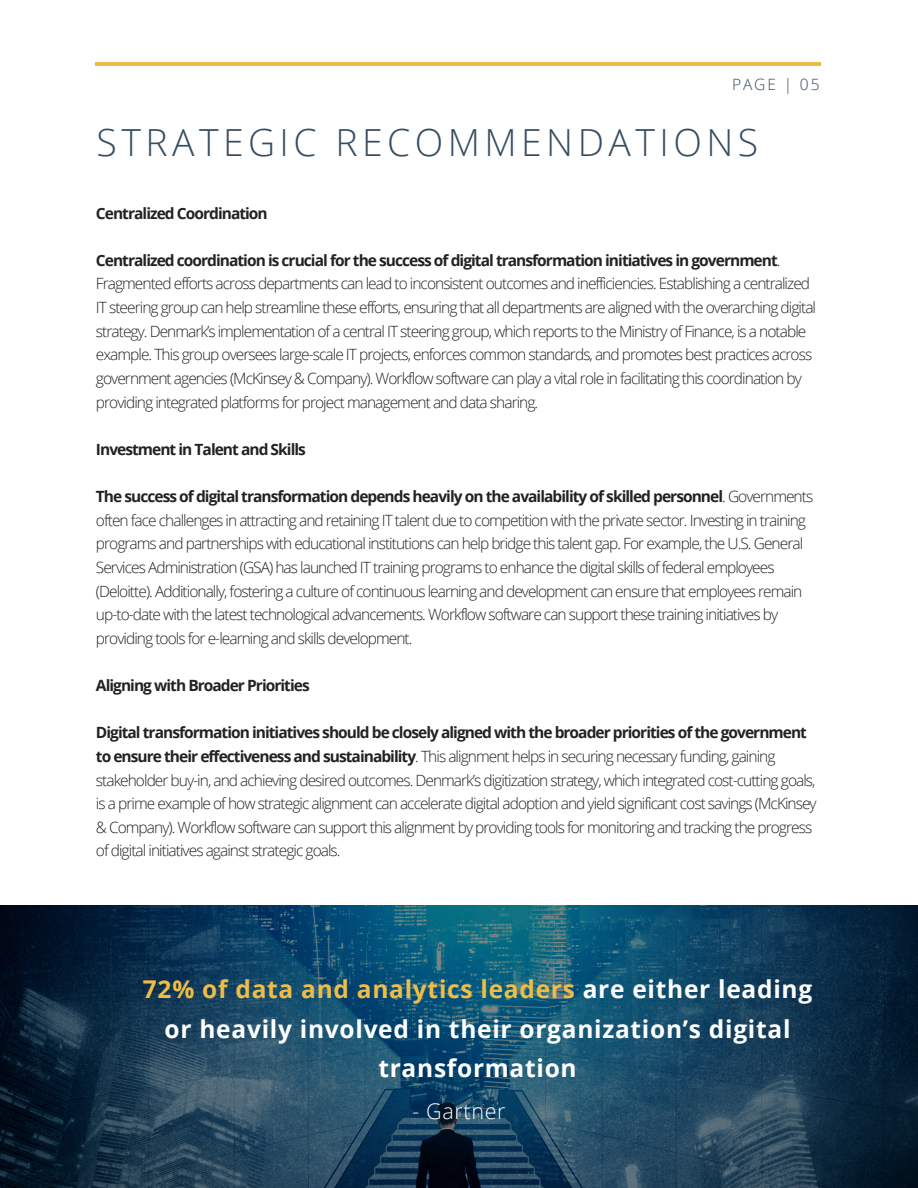
<style>
.page{position:relative;width:918px;height:1188px;background:#fff}
.page>*{position:absolute;margin:0;border:0;box-sizing:border-box;transform-origin:0 0}
.t1{font:300 37.35px "Open Sans";letter-spacing:.12em;color:#364d62}
.t2{font:700 24.45px/39.3px "Open Sans";letter-spacing:.03em;color:#fff;text-align:center}
.t3{font:300 21.45px "Open Sans";letter-spacing:.03em;color:#fff}
.t4{font:300 15.6px "Open Sans";letter-spacing:.12em;color:#364d62}
.t5{font:300 15.45px/23.7px "Open Sans";letter-spacing:-.06em;color:#222}
.t6{font:700 15.45px "Open Sans";letter-spacing:-.06em;color:#222}
.s1{font-weight:700}
.s2{color:#efbd47}
</style>
<div class="page">
<hr style="left:96px;top:62px;width:725px;height:4px;background:#efbd47">
<svg style="left:0;top:906px;width:918px;height:282px;background:#16415b"></svg>
<p class="t4" style="left:732px;top:74px;width:89px">PAGE | 05</p>
<h5 class="t1" style="left:97px;top:116px;width:663px">STRATEGIC RECOMMENDATIONS</h5>
<h4 class="t6" style="left:96px;top:202px;width:173px">Centralized Coordination</h4>
<h1 class="t5" style="left:96px;top:248px;width:722px"><span class="s1">Centralized coordination is crucial for the success of digital transformation initiatives in government</span>.<br>Fragmented efforts across departments can lead to inconsistent outcomes and inefficiencies. Establishing a centralized IT steering group can help streamline these efforts, ensuring that all departments are aligned with the overarching digital strategy. Denmark’s implementation of a central IT steering group, which reports to the Ministry of Finance, is a notable example. This group oversees large-scale IT projects, enforces common standards, and promotes best practices across government agencies (McKinsey &amp; Company). Workflow software can play a vital role in facilitating this coordination by providing integrated platforms for project management and data sharing.</h1>
<h5 class="t6" style="left:96px;top:438px;width:212px">Investment in Talent and Skills</h5>
<p class="t5" style="left:96px;top:484px;width:719px"><span class="s1">The success of digital transformation depends heavily on the availability of skilled personnel</span>. Governments often face challenges in attracting and retaining IT talent due to competition with the private sector. Investing in training programs and partnerships with educational institutions can help bridge this talent gap. For example, the U.S. General Services Administration (GSA) has launched IT training programs to enhance the digital skills offederal employees (Deloitte). Additionally, fostering a culture of continuous learning and development can ensure that employees remain up-to-date with the latest technological advancements. Workflow software can support these training initiatives by providing tools for e-learning and skills development.</p>
<h5 class="t6" style="left:96px;top:675px;width:215px">Aligning with Broader Priorities</h5>
<p class="t5" style="left:96px;top:720px;width:722px"><span class="s1">Digital transformation initiatives should be closely aligned with the broader priorities of the government to ensure their effectiveness and sustainability</span>. This alignment helps in securing necessary funding, gaining stakeholder buy-in, and achieving desired outcomes. Denmark’s digitization strategy, which integrated cost-cutting goals, is a prime example of how strategic alignment can accelerate digital adoption and yield significant cost savings (McKinsey &amp; Company). Workflow software can support this alignment by providing tools for monitoring and tracking the progress of digital initiatives against strategic goals.</p>
<p class="t2" style="left:143px;top:969px;width:671px"><span class="s2">72% of data and analytics leaders</span> are either leading or heavily involved in their organization’s digital transformation</p>
<h2 class="t3" style="left:412px;top:1096px;width:95px">- Gartner</h2>
</div>
